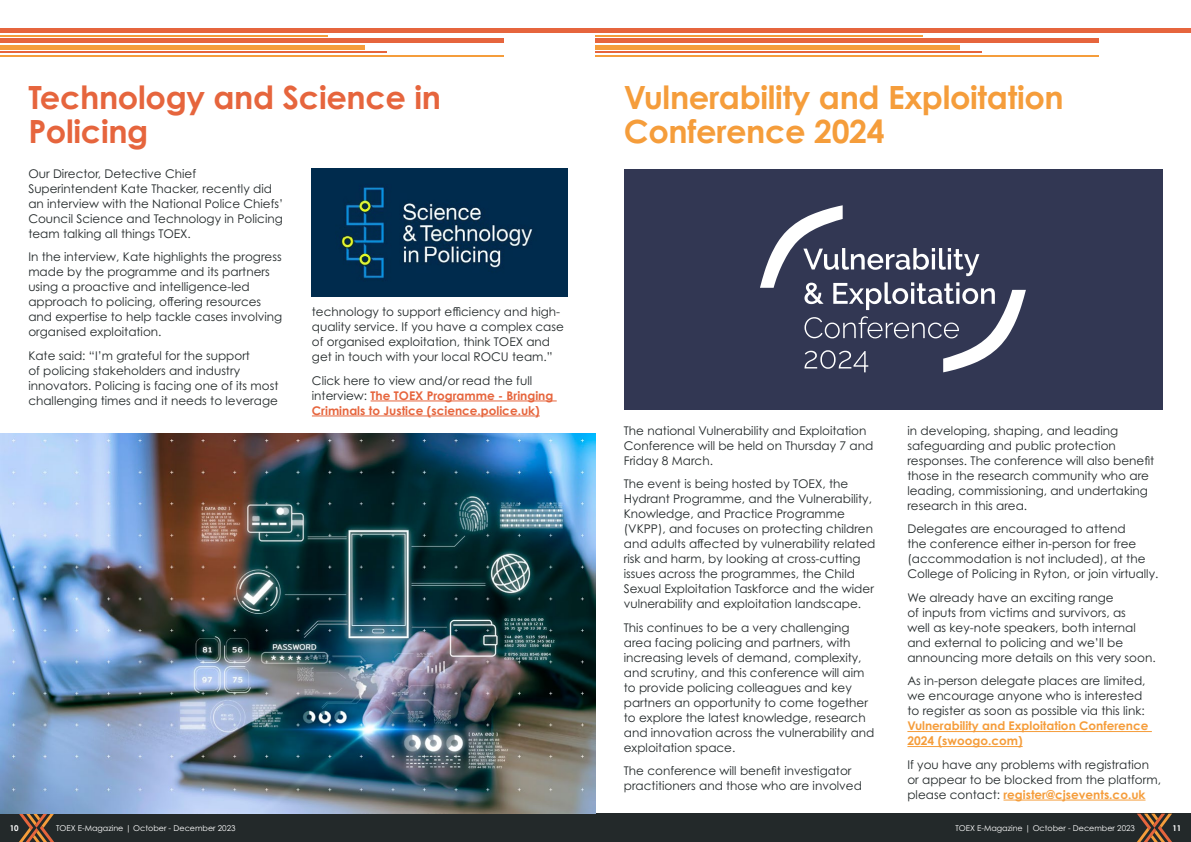
<style>
.page{position:relative;width:1191px;height:842px;background:#fff}
.page>*{position:absolute;margin:0;border:0;box-sizing:border-box;transform-origin:0 0}
.t1{font:700 32px/34px "Century Gothic Pro";letter-spacing:-.01em;color:#f59d3b}
.t2{font:700 32px/34px "Century Gothic Pro";letter-spacing:-.01em;color:#e6653d}
.t3{font:12px/15px "Century Gothic Pro";color:#23292a}
.t4{font:700 12px/15px "Century Gothic Pro";color:#e6653d}
.t5{font:700 12px/15px "Century Gothic Pro";color:#f59d3b}
.t6{font:8px "Century Gothic Pro";color:#fff}
.t7{font:700 8px "Century Gothic Pro";color:#fff}
.s1{font-weight:400;color:#23292a}
.s2{font-weight:700;color:#f59d3b}
</style>
<div class="page">
<div style="left:0;top:814px;width:1191px;height:28px;background:#23292a"></div>
<svg style="left:19px;top:814px;width:35px;height:28px"></svg>
<svg style="left:1137px;top:814px;width:35px;height:28px"></svg>
<div style="left:0;top:28px;width:879px;height:5px;background:#e6653d"></div>
<hr style="left:0;top:39px;width:503px;height:4px;background:#e6653d">
<hr style="left:0;top:35px;width:327px;height:2px;background:#f59d3b">
<hr style="left:0;top:51px;width:387px;height:2px;background:#e6653d">
<hr style="left:0;top:55px;width:503px;height:2px;background:#f59d3b">
<hr style="left:0;top:45px;width:364px;height:4px;background:#f59d3b">
<div style="left:595px;top:28px;width:596px;height:5px;background:#e6653d"></div>
<hr style="left:595px;top:39px;width:503px;height:4px;background:#e6653d">
<hr style="left:595px;top:35px;width:328px;height:2px;background:#f59d3b">
<hr style="left:595px;top:51px;width:387px;height:2px;background:#e6653d">
<hr style="left:595px;top:55px;width:503px;height:2px;background:#f59d3b">
<hr style="left:595px;top:45px;width:365px;height:4px;background:#f59d3b">
<hr style="left:370px;top:401px;width:186px;height:1px;background:#e6653d">
<hr style="left:312px;top:416px;width:228px;height:1px;background:#e6653d">
<hr style="left:907px;top:731px;width:244px;height:1px;background:#f59d3b">
<hr style="left:907px;top:746px;width:115px;height:1px;background:#f59d3b">
<hr style="left:1003px;top:800px;width:142px;height:1px;background:#f59d3b">
<img style="left:312px;top:169px;width:255px;height:127px">
<img style="left:0;top:434px;width:595px;height:380px">
<div style="left:624px;top:169px;width:538px;height:241px;background:#323753"></div>
<svg style="left:760px;top:205px;width:266px;height:167px"></svg>
<h1 class="t2" style="left:28px;top:80px;width:414px">Technology and Science in<br>Policing</h1>
<h1 class="t1" style="left:624px;top:80px;width:441px">Vulnerability and Exploitation<br>Conference 2024</h1>
<p class="t3" style="left:28px;top:166px;width:256px">Our Director, Detective Chief Superintendent Kate Thacker, recently did an interview with the National Police Chiefs’ Council Science and Technology in Policing team talking all things TOEX.</p>
<p class="t3" style="left:28px;top:249px;width:255px">In the interview, Kate highlights the progress made by the programme and its partners using a proactive and intelligence-led approach to policing, offering resources and expertise to help tackle cases involving organised exploitation.</p>
<p class="t3" style="left:28px;top:348px;width:252px">Kate said: “I’m grateful for the support<br>of policing stakeholders and industry innovators. Policing is facing one of its most challenging times and it needs to leverage</p>
<p class="t3" style="left:312px;top:304px;width:253px">technology to support efficiency and high&shy;quality service. If you have a complex case of organised exploitation, think TOEX and get in touch with your local ROCU team.”</p>
<p class="t4" style="left:312px;top:373px;width:243px"><span class="s1">Click here to view and/or read the full interview:</span> The TOEX Programme - Bringing<br>Criminals to Justice (science.police.uk)</p>
<p class="t3" style="left:624px;top:423px;width:251px">The national Vulnerability and Exploitation<br>Conference will be held on Thursday 7 and<br>Friday 8 March.</p>
<p class="t3" style="left:624px;top:476px;width:253px">The event is being hosted by TOEX, the Hydrant Programme, and the Vulnerability, Knowledge, and Practice Programme (VKPP), and focuses on protecting children and adults affected by vulnerability related risk and harm, by looking at cross-cutting issues across the programmes, the Child Sexual Exploitation Taskforce and the wider vulnerability and exploitation landscape.</p>
<p class="t3" style="left:624px;top:620px;width:252px">This continues to be a very challenging area facing policing and partners, with increasing levels of demand, complexity, and scrutiny, and this conference will aim to provide policing colleagues and key partners an opportunity to come together to explore the latest knowledge, research and innovation across the vulnerability and exploitation space.</p>
<p class="t3" style="left:624px;top:763px;width:240px">The conference will benefit investigator practitioners and those who are involved</p>
<p class="t3" style="left:907px;top:423px;width:248px">in developing, shaping, and leading safeguarding and public protection responses. The conference will also benefit those in the research community who are leading, commissioning, and undertaking research in this area.</p>
<p class="t3" style="left:907px;top:521px;width:252px">Delegates are encouraged to attend<br>the conference either in-person for free (accommodation is not included), at the College of Policing in Ryton, or join virtually.</p>
<p class="t3" style="left:907px;top:590px;width:250px">We already have an exciting range<br>of inputs from victims and survivors, as<br>well as key-note speakers, both internal and external to policing and we’ll be announcing more details on this very soon.</p>
<p class="t3" style="left:907px;top:673px;width:240px">As in-person delegate places are limited, we encourage anyone who is interested to register as soon as possible via this link:</p>
<p class="t5" style="left:907px;top:718px;width:243px">Vulnerability and Exploitation Conference<br>2024 (swoogo.com)</p>
<p class="t3" style="left:907px;top:757px;width:255px">If you have any problems with registration or appear to be blocked from the platform, please contact: <span class="s2">register@cjsevents.co.uk</span></p>
<p class="t7" style="left:10px;top:823px;width:10px">10</p>
<p class="t6" style="left:56px;top:823px;width:181px">TOEX E-Magazine | October - December 2023</p>
<p class="t6" style="left:955px;top:823px;width:181px">TOEX E-Magazine | October - December 2023</p>
<p class="t7" style="left:1172px;top:823px;width:10px">11</p>
</div>
